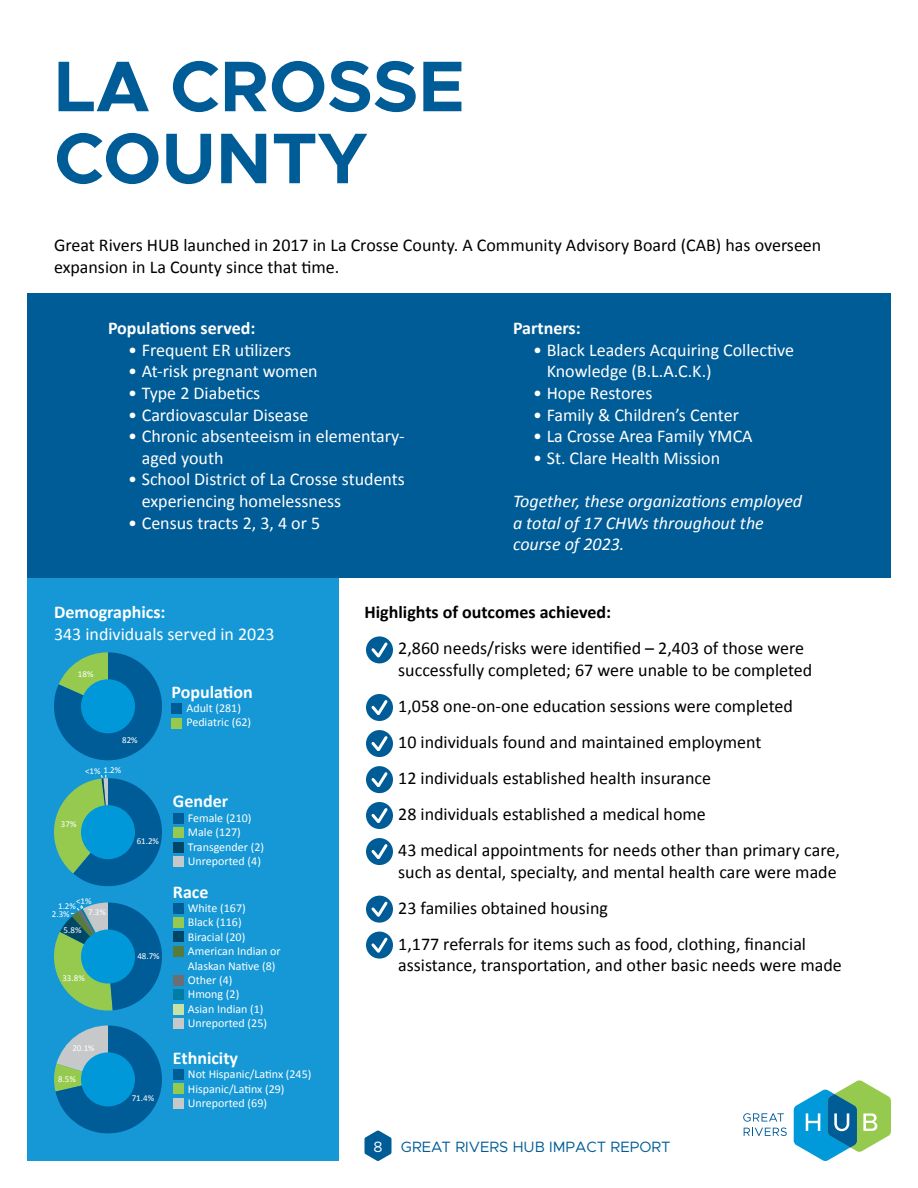
<style>
.page{position:relative;width:918px;height:1188px;background:#fff}
.page>*{position:absolute;margin:0;border:0;box-sizing:border-box;transform-origin:0 0}
.t1{font:700 72px/72px "Metropolis";color:#005c97}
.t2{font:18px/21.6px "Calibri";color:#000101}
.t3{font:18px/21.6px "Calibri";color:#fff}
.t4{font:18px/21.6px "Calibri";color:#000}
.t5{font:italic 18px/21.6px "Calibri";color:#fff}
.t6{font:700 18px "Calibri";color:#fff}
.t7{font:700 18px "Calibri";color:#000101}
.t8{font:15px "Metropolis";color:#005c97}
.t9{font:12px/14.4px "Calibri";color:#fff}
.t10{font:9px "Calibri";color:#fff}
.s1{color:#fff}
</style>
<div class="page">
<div style="left:27px;top:578px;width:311px;height:583px;background:#1598d5"></div>
<div style="left:27px;top:294px;width:864px;height:284px;background:#005c97"></div>
<svg style="left:366px;top:636px;width:27px;height:27px"></svg>
<svg style="left:369px;top:640px;width:21px;height:20px"></svg>
<svg style="left:366px;top:694px;width:27px;height:27px"></svg>
<svg style="left:369px;top:697px;width:21px;height:21px"></svg>
<svg style="left:366px;top:730px;width:27px;height:27px"></svg>
<svg style="left:369px;top:733px;width:21px;height:21px"></svg>
<div style="left:366px;top:766px;width:27px;height:27px;background:#005c97;border-radius:50%"></div>
<svg style="left:369px;top:770px;width:21px;height:20px"></svg>
<svg style="left:366px;top:802px;width:27px;height:27px"></svg>
<svg style="left:369px;top:805px;width:21px;height:21px"></svg>
<svg style="left:366px;top:838px;width:27px;height:27px"></svg>
<svg style="left:369px;top:841px;width:21px;height:21px"></svg>
<svg style="left:366px;top:896px;width:27px;height:27px"></svg>
<svg style="left:369px;top:899px;width:21px;height:20px"></svg>
<svg style="left:366px;top:932px;width:27px;height:27px"></svg>
<svg style="left:369px;top:935px;width:21px;height:20px"></svg>
<div style="left:173px;top:813px;width:11px;height:11px;background:#005c97"></div>
<div style="left:173px;top:828px;width:11px;height:10px;background:#96ca4f"></div>
<div style="left:173px;top:842px;width:11px;height:11px;background:#004766"></div>
<div style="left:173px;top:856px;width:11px;height:11px;background:#c7c8ca"></div>
<svg style="left:54px;top:652px;width:108px;height:108px"></svg>
<div style="left:81px;top:679px;width:54px;height:54px;background:#0098d9;border-radius:50%"></div>
<div style="left:171px;top:703px;width:11px;height:11px;background:#005c97"></div>
<div style="left:171px;top:718px;width:11px;height:11px;background:#96ca4f"></div>
<svg style="left:54px;top:775px;width:108px;height:111px"></svg>
<div style="left:173px;top:903px;width:11px;height:11px;background:#005c97"></div>
<div style="left:173px;top:917px;width:11px;height:11px;background:#96ca4f"></div>
<div style="left:173px;top:932px;width:11px;height:10px;background:#004766"></div>
<div style="left:173px;top:946px;width:11px;height:11px;background:#577b38"></div>
<div style="left:173px;top:975px;width:11px;height:11px;background:#6d6e71"></div>
<div style="left:173px;top:1004px;width:11px;height:10px;background:#c8e1a4"></div>
<div style="left:173px;top:989px;width:11px;height:11px;background:#007ca5"></div>
<div style="left:173px;top:1018px;width:11px;height:11px;background:#c7c8ca"></div>
<svg style="left:54px;top:903px;width:108px;height:108px"></svg>
<svg style="left:54px;top:1025px;width:108px;height:108px"></svg>
<div style="left:81px;top:1052px;width:54px;height:54px;background:#0098d9;border-radius:50%"></div>
<div style="left:173px;top:1069px;width:11px;height:11px;background:#005c97"></div>
<div style="left:173px;top:1083px;width:11px;height:11px;background:#96ca4f"></div>
<div style="left:173px;top:1098px;width:11px;height:11px;background:#c7c8ca"></div>
<svg style="left:794px;top:1080px;width:97px;height:81px"></svg>
<svg style="left:743px;top:1113px;width:41px;height:9px"></svg>
<svg style="left:744px;top:1128px;width:43px;height:8px"></svg>
<svg style="left:365px;top:1130px;width:27px;height:31px"></svg>
<h1 class="t1" style="left:54px;top:51px;width:412px">LA CROSSE<br>COUNTY</h1>
<p class="t4" style="left:54px;top:234px;width:769px">Great Rivers HUB launched in 2017 in La Crosse County. A Community Advisory Board (CAB) has overseen expansion in La County since that time.</p>
<p class="t6" style="left:108px;top:316px;width:149px">Populations served:</p>
<p class="t3" style="left:128px;top:339px;width:165px">• Frequent ER utilizers</p>
<p class="t3" style="left:128px;top:360px;width:191px">• At-risk pregnant women</p>
<p class="t3" style="left:128px;top:382px;width:134px">• Type 2 Diabetics</p>
<p class="t3" style="left:128px;top:403px;width:182px">• Cardiovascular Disease</p>
<p class="t3" style="left:142px;top:425px;width:264px;text-indent:-14px">• Chronic absenteeism in elementary&shy;aged youth</p>
<p class="t3" style="left:142px;top:468px;width:265px;text-indent:-14px">• School District of La Crosse students experiencing homelessness</p>
<p class="t3" style="left:128px;top:511px;width:193px">• Census tracts 2, 3, 4 or 5</p>
<p class="t6" style="left:513px;top:316px;width:69px">Partners:</p>
<p class="t3" style="left:547px;top:339px;width:249px;text-indent:-14px">• Black Leaders Acquiring Collective<br>Knowledge (B.L.A.C.K.)</p>
<p class="t3" style="left:533px;top:382px;width:121px">• Hope Restores</p>
<p class="t3" style="left:533px;top:403px;width:207px">• Family &amp; Children’s Center</p>
<p class="t3" style="left:533px;top:425px;width:221px">• La Crosse Area Family YMCA</p>
<p class="t3" style="left:533px;top:447px;width:188px">• St. Clare Health Mission</p>
<p class="t5" style="left:513px;top:490px;width:291px">Together, these organizations employed a total of 17 CHWs throughout the course of 2023.</p>
<p class="t6" style="left:54px;top:600px;width:113px">Demographics:</p>
<p class="t3" style="left:54px;top:623px;width:222px">343 individuals served in 2023</p>
<p class="t10" style="left:78px;top:668px;width:17px">18%</p>
<p class="t10" style="left:122px;top:734px;width:17px">82%</p>
<p class="t10" style="left:85px;top:764px;width:38px">&lt;1% 1.2%</p>
<p class="t10" style="left:61px;top:818px;width:17px">37%</p>
<p class="t10" style="left:137px;top:835px;width:24px">61.2%</p>
<p class="t10" style="left:76px;top:895px;width:17px">&lt;1%</p>
<p class="t10" style="left:58px;top:899px;width:19px">1.2%</p>
<p class="t10" style="left:88px;top:906px;width:19px">7.3%</p>
<p class="t10" style="left:52px;top:908px;width:19px">2.3%</p>
<p class="t10" style="left:64px;top:924px;width:19px">5.8%</p>
<p class="t10" style="left:62px;top:972px;width:24px">33.8%</p>
<p class="t10" style="left:137px;top:950px;width:24px">48.7%</p>
<p class="t10" style="left:72px;top:1042px;width:24px">20.1%</p>
<p class="t10" style="left:58px;top:1073px;width:19px">8.5%</p>
<p class="t10" style="left:132px;top:1092px;width:24px">71.4%</p>
<p class="t6" style="left:171px;top:679px;width:83px">Population</p>
<p class="t9" style="left:186px;top:700px;width:66px">Adult (281)<br>Pediatric (62)</p>
<p class="t6" style="left:173px;top:789px;width:57px">Gender</p>
<p class="t9" style="left:188px;top:810px;width:78px">Female (210)<br>Male (127)<br>Transgender (2)<br>Unreported (4)</p>
<p class="t6" style="left:173px;top:879px;width:37px">Race</p>
<p class="t9" style="left:188px;top:901px;width:94px">White (167)<br>Black (116)<br>Biracial (20)<br>American Indian or<br>Alaskan Native (8)<br>Other (4)<br>Hmong (2)<br>Asian Indian (1)<br>Unreported (25)</p>
<p class="t6" style="left:173px;top:1045px;width:67px">Ethnicity</p>
<p class="t9" style="left:188px;top:1067px;width:125px">Not Hispanic/Latinx (245)<br>Hispanic/Latinx (29)<br>Unreported (69)</p>
<p class="t7" style="left:364px;top:600px;width:248px">Highlights of outcomes achieved:</p>
<p class="t2" style="left:398px;top:637px;width:416px;text-indent:-14px">• 2,860 needs/risks were identified – 2,403 of those were successfully completed; 67 were unable to be completed</p>
<p class="t2" style="left:385px;top:695px;width:410px">• 1,058 one-on-one education sessions were completed</p>
<p class="t2" style="left:385px;top:731px;width:378px">• 10 individuals found and maintained employment</p>
<p class="t2" style="left:385px;top:767px;width:328px">• 12 individuals established health insurance</p>
<p class="t2" style="left:385px;top:803px;width:323px">• 28 individuals established a medical home</p>
<p class="t2" style="left:385px;top:839px;width:457px;text-align:center">• 43 medical appointments for needs other than primary care, such as dental, specialty, and mental health care were made</p>
<p class="t2" style="left:385px;top:896px;width:225px">• 23 families obtained housing</p>
<p class="t2" style="left:398px;top:932px;width:445px;text-indent:-14px">• 1,177 referrals for items such as food, clothing, financial assistance, transportation, and other basic needs were made</p>
<p class="t8" style="left:373px;top:1137px;width:299px"><span class="s1">8</span> GREAT RIVERS HUB IMPACT REPORT</p>
</div>
